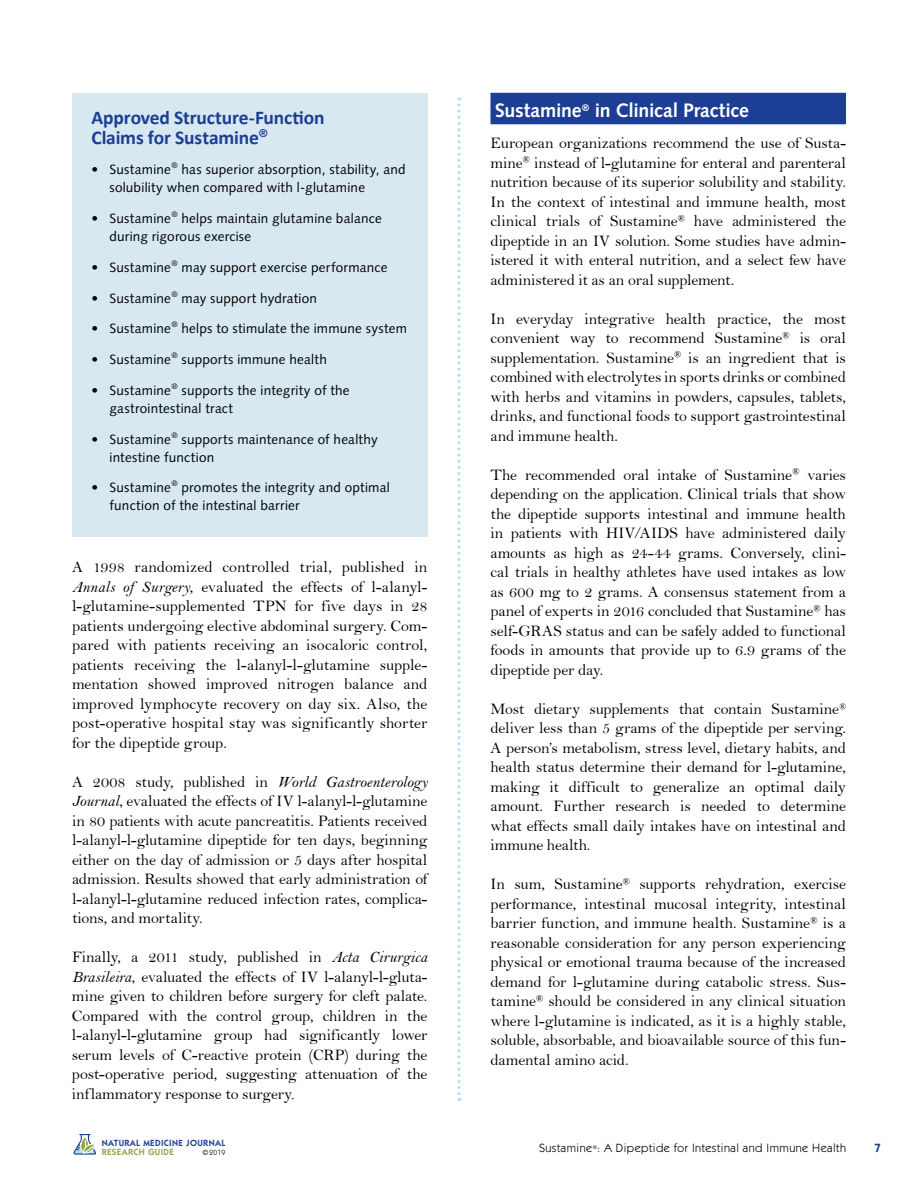
<style>
.page{position:relative;width:918px;height:1188px;background:#fff}
.page>*{position:absolute;margin:0;border:0;box-sizing:border-box;transform-origin:0 0}
.t1{font:700 19.5px/19.5px "Calibri";letter-spacing:-.005em;color:#1c3e94}
.t2{font:700 19.5px "Syntax";letter-spacing:-.01em;color:#fff}
.t3{font:16.2px/19.5px "Bell";letter-spacing:-.01em;color:#000;text-align:justify}
.t4{font:13.5px/18px "Syntax";letter-spacing:.015em;color:#000}
.t5{font:12px "Itc Kabel";letter-spacing:.04em;color:#000}
.t6{font:600 12px "Itc Kabel";color:#1c3e94}
.t7{font:600 9px "Itc Kabel";letter-spacing:.04em;color:#1c3e94}
.t8{font:600 9px "Itc Kabel";letter-spacing:.04em;color:#94a545}
.t9{font:7.5px "Itc Kabel";color:#000}
.t10{font:5.25px "Itc Kabel";color:#000}
.s1{font-family:"Bell MT Italic"}
.s2{font-family:"Times New Roman";font-size:15px}
</style>
<div class="page">
<svg style="left:73px;top:1134px;width:23px;height:21px"></svg>
<svg style="left:457px;top:98px;width:3px;height:1003px"></svg>
<div style="left:490px;top:93px;width:356px;height:31px;background:#1c3e94"></div>
<div style="left:72px;top:93px;width:356px;height:444px;background:#d7e8f1"></div>
<p class="t1" style="left:92px;top:107px;width:235px">Approved Structure-Function<br>Claims for Sustamine<sup>®</sup></p>
<p class="t4" style="left:110px;top:161px;width:298px;text-indent:-18px">• Sustamine<sup>®</sup> has superior absorption, stability, and solubility when compared with l-glutamine</p>
<p class="t4" style="left:109px;top:210px;width:274px;text-indent:-18px">• Sustamine<sup>®</sup> helps maintain glutamine balance during rigorous exercise</p>
<p class="t4" style="left:92px;top:258px;width:298px">• Sustamine<sup>®</sup> may support exercise performance</p>
<p class="t4" style="left:92px;top:289px;width:227px">• Sustamine<sup>®</sup> may support hydration</p>
<p class="t4" style="left:92px;top:320px;width:317px">• Sustamine<sup>®</sup> helps to stimulate the immune system</p>
<p class="t4" style="left:92px;top:351px;width:237px">• Sustamine<sup>®</sup> supports immune health</p>
<p class="t4" style="left:109px;top:381px;width:242px;text-indent:-18px">• Sustamine<sup>®</sup> supports the integrity of the gastrointestinal tract</p>
<p class="t4" style="left:109px;top:430px;width:270px;text-indent:-18px">• Sustamine<sup>®</sup> supports maintenance of healthy intestine function</p>
<p class="t4" style="left:109px;top:479px;width:282px;text-indent:-18px">• Sustamine<sup>®</sup> promotes the integrity and optimal function of the intestinal barrier</p>
<p class="t3" style="left:72px;top:557px;width:357px">A 1998 randomized controlled trial, published in <span class="s1">Annals of Surgery</span>, evaluated the effects of l-alanyl&shy;l-glutamine-supplemented TPN for five days in 28 patients undergoing elective abdominal surgery. Com&shy;pared with patients receiving an isocaloric control, patients receiving the l-alanyl-l-glutamine supple&shy;mentation showed improved nitrogen balance and improved lymphocyte recovery on day six. Also, the post-operative hospital stay was significantly shorter for the dipeptide group.</p>
<p class="t3" style="left:72px;top:772px;width:359px">A 2008 study, published in <span class="s1">World Gastroenterology Journal</span>, evaluated the effects of IV l-alanyl-l-glutamine in 80 patients with acute pancreatitis. Patients received l-alanyl-l-glutamine dipeptide for ten days, beginning either on the day of admission or 5 days after hospital admission. Results showed that early administration of l-alanyl-l-glutamine reduced infection rates, complica&shy;tions, and mortality.</p>
<p class="t3" style="left:72px;top:947px;width:357px">Finally, a 2011 study, published in <span class="s1">Acta Cirurgica Brasileira</span>, evaluated the effects of IV l-alanyl-l-gluta&shy;mine given to children before surgery for cleft palate.<br>Compared with the control group, children in the l-alanyl-l-glutamine group had significantly lower serum levels of C-reactive protein (CRP) during the post-operative period, suggesting attenuation of the inflammatory response to surgery<span class="s2">.</span></p>
<p class="t2" style="left:495px;top:99px;width:255px">Sustamine<sup>®</sup> in Clinical Practice</p>
<p class="t3" style="left:490px;top:133px;width:357px">European organizations recommend the use of Susta&shy;mine<sup>®</sup> instead of l-glutamine for enteral and parenteral nutrition because of its superior solubility and stability.<br>In the context of intestinal and immune health, most clinical trials of Sustamine<sup>®</sup> have administered the dipeptide in an IV solution. Some studies have admin&shy;istered it with enteral nutrition, and a select few have administered it as an oral supplement.</p>
<p class="t3" style="left:490px;top:309px;width:357px">In everyday integrative health practice, the most convenient way to recommend Sustamine<sup>®</sup> is oral supplementation. Sustamine<sup>®</sup> is an ingredient that is combined with electrolytes in sports drinks or combined with herbs and vitamins in powders, capsules, tablets, drinks, and functional foods to support gastrointestinal and immune health.</p>
<p class="t3" style="left:490px;top:465px;width:357px">The recommended oral intake of Sustamine<sup>®</sup> varies depending on the application. Clinical trials that show the dipeptide supports intestinal and immune health in patients with HIV/AIDS have administered daily amounts as high as 24-44 grams. Conversely, clini&shy;cal trials in healthy athletes have used intakes as low as 600 mg to 2 grams. A consensus statement from a panel of experts in 2016 concluded that Sustamine<sup>®</sup> has self-GRAS status and can be safely added to functional foods in amounts that provide up to 6.9 grams of the dipeptide per day.</p>
<p class="t3" style="left:490px;top:699px;width:357px">Most dietary supplements that contain Sustamine<sup>® </sup>deliver less than 5 grams of the dipeptide per serving.<br>A person’s metabolism, stress level, dietary habits, and health status determine their demand for l-glutamine, making it difficult to generalize an optimal daily amount. Further research is needed to determine what effects small daily intakes have on intestinal and immune health.</p>
<p class="t3" style="left:490px;top:874px;width:357px">In sum, Sustamine<sup>®</sup> supports rehydration, exercise performance, intestinal mucosal integrity, intestinal barrier function, and immune health. Sustamine<sup>®</sup> is a reasonable consideration for any person experiencing physical or emotional trauma because of the increased demand for l-glutamine during catabolic stress. Sus&shy;tamine<sup>®</sup> should be considered in any clinical situation where l-glutamine is indicated, as it is a highly stable, soluble, absorbable, and bioavailable source of this fun&shy;damental amino acid.</p>
<p class="t7" style="left:102px;top:1138px;width:125px">NATURAL MEDICINE JOURNAL</p>
<p class="t8" style="left:102px;top:1146px;width:74px">RESEARCH GUIDE</p>
<p class="t9" style="left:203px;top:1148px;width:24px">©2019</p>
<p class="t5" style="left:539px;top:1141px;width:308px">Sustamine : A Dipeptide for Intestinal and Immune Health</p>
<p class="t10" style="left:593px;top:1144px;width:6px">®</p>
<p class="t6" style="left:874px;top:1141px;width:8px">7</p>
</div>
